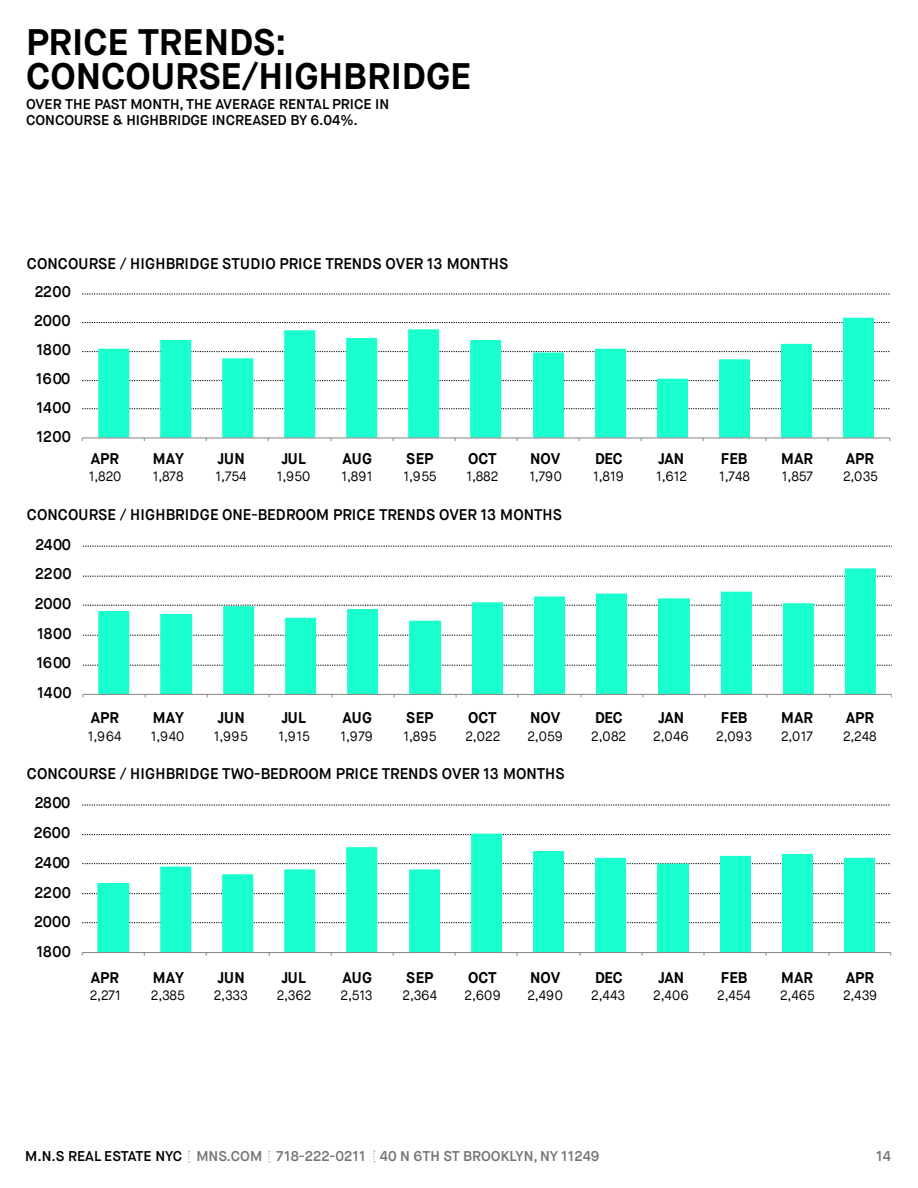
<style>
.page{position:relative;width:918px;height:1188px;background:#fff}
.page>*{position:absolute;margin:0;border:0;box-sizing:border-box;transform-origin:0 0}
.t1{font:700 36.9px "Maison Neue";color:#000}
.t2{font:600 15.45px "Maison Neue";letter-spacing:-.005em;color:#000}
.t3{font:700 15.45px "Maison Neue";letter-spacing:-.005em;color:#000}
.t4{font:600 14.1px "Maison Neue";color:#000}
.t5{font:600 14.1px "Maison Neue";color:#747575}
.t6{font:13.5px "Maison Neue";letter-spacing:.005em;color:#000}
.s1{color:#000}
</style>
<div class="page">
<svg style="left:188px;top:1151px;width:2px;height:12px"></svg>
<svg style="left:268px;top:1151px;width:2px;height:12px"></svg>
<svg style="left:373px;top:1151px;width:2px;height:12px"></svg>
<svg style="left:82px;top:408px;width:808px;height:1px"></svg>
<svg style="left:82px;top:380px;width:808px;height:1px"></svg>
<svg style="left:82px;top:351px;width:808px;height:1px"></svg>
<svg style="left:82px;top:322px;width:808px;height:1px"></svg>
<svg style="left:82px;top:293px;width:808px;height:1px"></svg>
<svg style="left:98px;top:318px;width:776px;height:119px"></svg>
<hr style="left:82px;top:437px;width:808px;height:1px;background:#868686">
<svg style="left:82px;top:922px;width:809px;height:1px"></svg>
<svg style="left:82px;top:893px;width:809px;height:1px"></svg>
<svg style="left:82px;top:863px;width:809px;height:1px"></svg>
<svg style="left:82px;top:834px;width:809px;height:1px"></svg>
<svg style="left:82px;top:805px;width:809px;height:1px"></svg>
<svg style="left:97px;top:834px;width:778px;height:118px"></svg>
<hr style="left:82px;top:952px;width:809px;height:1px;background:#868686">
<svg style="left:83px;top:665px;width:809px;height:1px"></svg>
<svg style="left:83px;top:635px;width:809px;height:1px"></svg>
<svg style="left:83px;top:605px;width:809px;height:1px"></svg>
<svg style="left:83px;top:576px;width:809px;height:1px"></svg>
<svg style="left:83px;top:546px;width:809px;height:1px"></svg>
<svg style="left:98px;top:568px;width:778px;height:126px"></svg>
<hr style="left:83px;top:694px;width:809px;height:1px;background:#868686">
<p class="t1" style="left:26px;top:19px;width:262px">PRICE TRENDS:</p>
<p class="t1" style="left:26px;top:53px;width:447px">CONCOURSE/HIGHBRIDGE</p>
<p class="t4" style="left:26px;top:95px;width:365px">OVER THE PAST MONTH, THE AVERAGE RENTAL PRICE IN</p>
<p class="t4" style="left:26px;top:111px;width:333px">CONCOURSE &amp; HIGHBRIDGE INCREASED BY 6.04%.</p>
<p class="t2" style="left:27px;top:254px;width:483px">CONCOURSE / HIGHBRIDGE STUDIO PRICE TRENDS OVER 13 MONTHS</p>
<p class="t2" style="left:35px;top:282px;width:38px">2200</p>
<p class="t2" style="left:34px;top:311px;width:38px">2000</p>
<p class="t2" style="left:37px;top:340px;width:36px">1800</p>
<p class="t2" style="left:36px;top:368px;width:36px">1600</p>
<p class="t2" style="left:37px;top:397px;width:36px">1400</p>
<p class="t2" style="left:36px;top:426px;width:36px">1200</p>
<p class="t3" style="left:91px;top:449px;width:30px">APR</p>
<p class="t3" style="left:153px;top:449px;width:33px">MAY</p>
<p class="t3" style="left:218px;top:449px;width:29px">JUN</p>
<p class="t3" style="left:281px;top:449px;width:26px">JUL</p>
<p class="t3" style="left:342px;top:449px;width:31px">AUG</p>
<p class="t3" style="left:406px;top:449px;width:29px">SEP</p>
<p class="t3" style="left:468px;top:449px;width:30px">OCT</p>
<p class="t3" style="left:530px;top:449px;width:32px">NOV</p>
<p class="t3" style="left:595px;top:449px;width:29px">DEC</p>
<p class="t3" style="left:658px;top:449px;width:28px">JAN</p>
<p class="t3" style="left:721px;top:449px;width:28px">FEB</p>
<p class="t3" style="left:781px;top:449px;width:34px">MAR</p>
<p class="t3" style="left:846px;top:449px;width:30px">APR</p>
<p class="t6" style="left:89px;top:468px;width:34px">1,820</p>
<p class="t6" style="left:153px;top:468px;width:33px">1,878</p>
<p class="t6" style="left:216px;top:468px;width:32px">1,754</p>
<p class="t6" style="left:277px;top:468px;width:35px">1,950</p>
<p class="t6" style="left:342px;top:468px;width:33px">1,891</p>
<p class="t6" style="left:403px;top:468px;width:35px">1,955</p>
<p class="t6" style="left:466px;top:468px;width:34px">1,882</p>
<p class="t6" style="left:529px;top:468px;width:34px">1,790</p>
<p class="t6" style="left:593px;top:468px;width:32px">1,819</p>
<p class="t6" style="left:656px;top:468px;width:33px">1,612</p>
<p class="t6" style="left:719px;top:468px;width:33px">1,748</p>
<p class="t6" style="left:782px;top:468px;width:32px">1,857</p>
<p class="t6" style="left:843px;top:468px;width:37px">2,035</p>
<p class="t2" style="left:27px;top:505px;width:537px">CONCOURSE / HIGHBRIDGE ONE-BEDROOM PRICE TRENDS OVER 13 MONTHS</p>
<p class="t2" style="left:35px;top:535px;width:37px">2400</p>
<p class="t2" style="left:35px;top:564px;width:38px">2200</p>
<p class="t2" style="left:35px;top:594px;width:38px">2000</p>
<p class="t2" style="left:37px;top:624px;width:36px">1800</p>
<p class="t2" style="left:36px;top:653px;width:36px">1600</p>
<p class="t2" style="left:37px;top:683px;width:36px">1400</p>
<p class="t3" style="left:91px;top:708px;width:30px">APR</p>
<p class="t3" style="left:153px;top:708px;width:33px">MAY</p>
<p class="t3" style="left:218px;top:708px;width:29px">JUN</p>
<p class="t3" style="left:281px;top:708px;width:26px">JUL</p>
<p class="t3" style="left:342px;top:708px;width:31px">AUG</p>
<p class="t3" style="left:406px;top:708px;width:29px">SEP</p>
<p class="t3" style="left:468px;top:708px;width:30px">OCT</p>
<p class="t3" style="left:530px;top:708px;width:32px">NOV</p>
<p class="t3" style="left:595px;top:708px;width:29px">DEC</p>
<p class="t3" style="left:658px;top:708px;width:28px">JAN</p>
<p class="t3" style="left:721px;top:708px;width:28px">FEB</p>
<p class="t3" style="left:781px;top:708px;width:34px">MAR</p>
<p class="t3" style="left:846px;top:708px;width:30px">APR</p>
<p class="t6" style="left:88px;top:728px;width:35px">1,964</p>
<p class="t6" style="left:151px;top:728px;width:35px">1,940</p>
<p class="t6" style="left:214px;top:728px;width:36px">1,995</p>
<p class="t6" style="left:279px;top:728px;width:33px">1,915</p>
<p class="t6" style="left:341px;top:728px;width:34px">1,979</p>
<p class="t6" style="left:403px;top:728px;width:35px">1,895</p>
<p class="t6" style="left:465px;top:728px;width:36px">2,022</p>
<p class="t6" style="left:527px;top:728px;width:37px">2,059</p>
<p class="t6" style="left:591px;top:728px;width:36px">2,082</p>
<p class="t6" style="left:653px;top:728px;width:37px">2,046</p>
<p class="t6" style="left:716px;top:728px;width:37px">2,093</p>
<p class="t6" style="left:781px;top:728px;width:33px">2,017</p>
<p class="t6" style="left:843px;top:728px;width:35px">2,248</p>
<p class="t2" style="left:27px;top:764px;width:539px">CONCOURSE / HIGHBRIDGE TWO-BEDROOM PRICE TRENDS OVER 13 MONTHS</p>
<p class="t2" style="left:35px;top:793px;width:37px">2800</p>
<p class="t2" style="left:34px;top:823px;width:38px">2600</p>
<p class="t2" style="left:35px;top:852px;width:37px">2400</p>
<p class="t2" style="left:35px;top:882px;width:38px">2200</p>
<p class="t2" style="left:34px;top:911px;width:38px">2000</p>
<p class="t2" style="left:36px;top:941px;width:36px">1800</p>
<p class="t3" style="left:91px;top:968px;width:30px">APR</p>
<p class="t3" style="left:153px;top:968px;width:33px">MAY</p>
<p class="t3" style="left:218px;top:968px;width:29px">JUN</p>
<p class="t3" style="left:281px;top:968px;width:26px">JUL</p>
<p class="t3" style="left:342px;top:968px;width:31px">AUG</p>
<p class="t3" style="left:406px;top:968px;width:29px">SEP</p>
<p class="t3" style="left:468px;top:968px;width:30px">OCT</p>
<p class="t3" style="left:530px;top:968px;width:32px">NOV</p>
<p class="t3" style="left:595px;top:968px;width:29px">DEC</p>
<p class="t3" style="left:658px;top:968px;width:28px">JAN</p>
<p class="t3" style="left:721px;top:968px;width:28px">FEB</p>
<p class="t3" style="left:781px;top:968px;width:34px">MAR</p>
<p class="t3" style="left:846px;top:968px;width:30px">APR</p>
<p class="t6" style="left:90px;top:987px;width:33px">2,271</p>
<p class="t6" style="left:151px;top:987px;width:36px">2,385</p>
<p class="t6" style="left:214px;top:987px;width:35px">2,333</p>
<p class="t6" style="left:277px;top:987px;width:36px">2,362</p>
<p class="t6" style="left:341px;top:987px;width:34px">2,513</p>
<p class="t6" style="left:403px;top:987px;width:36px">2,364</p>
<p class="t6" style="left:465px;top:987px;width:38px">2,609</p>
<p class="t6" style="left:527px;top:987px;width:37px">2,490</p>
<p class="t6" style="left:591px;top:987px;width:35px">2,443</p>
<p class="t6" style="left:653px;top:987px;width:37px">2,406</p>
<p class="t6" style="left:717px;top:987px;width:35px">2,454</p>
<p class="t6" style="left:780px;top:987px;width:37px">2,465</p>
<p class="t6" style="left:843px;top:987px;width:36px">2,439</p>
<p class="t5" style="left:25px;top:1148px;width:576px"><span class="s1">M.N.S REAL ESTATE NYC</span> MNS.COM 718-222-0211 40 N 6TH ST BROOKLYN, NY 11249</p>
<p class="t5" style="left:876px;top:1148px;width:16px">14</p>
</div>
